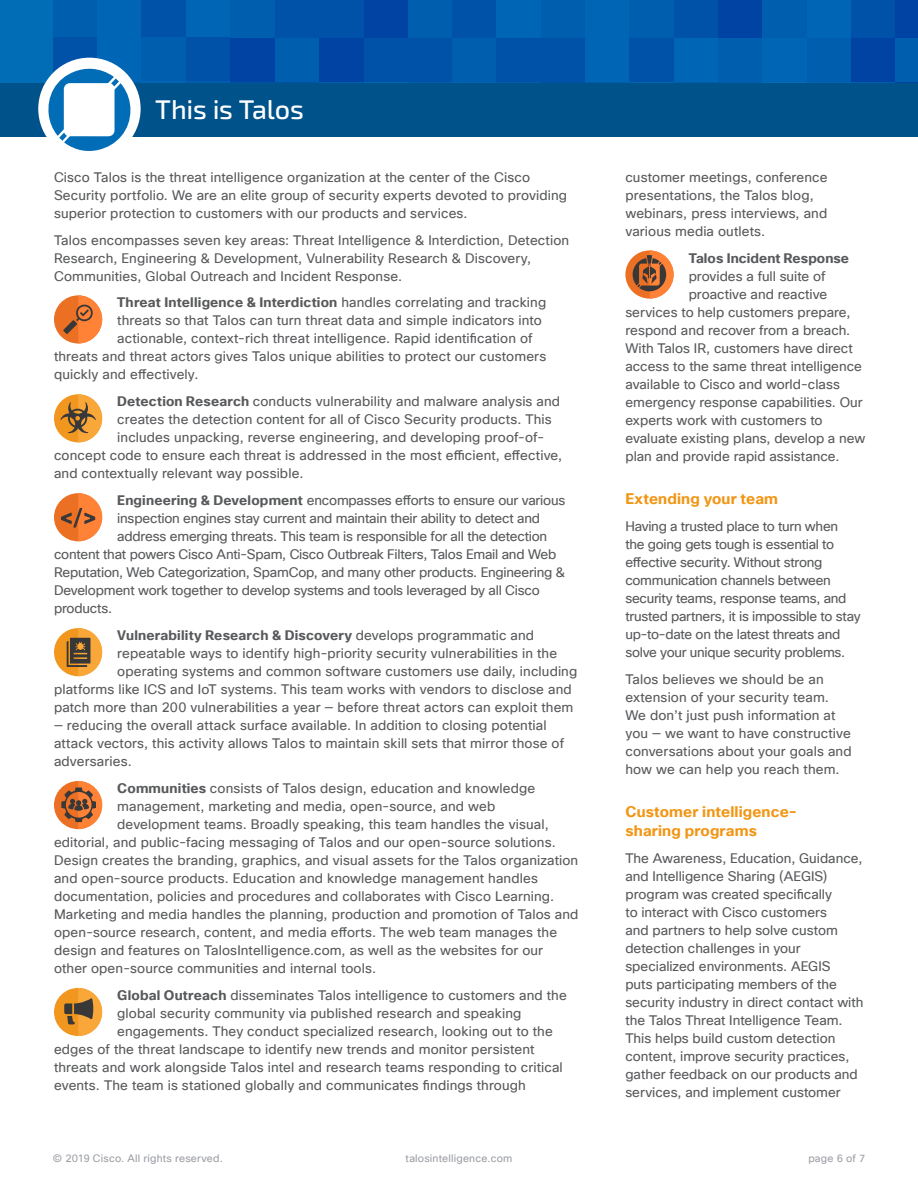
<style>
.page{position:relative;width:918px;height:1188px;background:#fff}
.page>*{position:absolute;margin:0;border:0;box-sizing:border-box;transform-origin:0 0}
.t1{font:500 27px "Exo 2";letter-spacing:-.01em;color:#fff}
.t2{font:700 15px/18.8px "Cisco Sans TT";letter-spacing:.01em;color:#f19615}
.t3{font:13.5px/18px "Cisco Sans TT";letter-spacing:.005em;color:#58595b}
.t4{font:13.5px "Cisco Sans TT";letter-spacing:-.015em;color:#58595b}
.t5{font:13.5px/18px "Cisco Sans TT";letter-spacing:-.02em;color:#58595b}
.t6{font:700 13.5px "Cisco Sans TT";letter-spacing:.015em;color:#58595b}
.t7{font:10.5px "Cisco Sans TT";letter-spacing:.02em;color:#9b9ea4}
.s1{font-weight:400}
.s2{font-weight:700}
</style>
<div class="page">
<div style="left:54px;top:295px;width:48px;height:48px;background:#eb7024;border-radius:50%"></div>
<svg style="left:63px;top:295px;width:39px;height:48px"></svg>
<div style="left:54px;top:394px;width:48px;height:48px;background:#f1971f;border-radius:50%"></div>
<svg style="left:60px;top:394px;width:42px;height:48px"></svg>
<div style="left:54px;top:493px;width:48px;height:48px;background:#eb7024;border-radius:50%"></div>
<svg style="left:61px;top:493px;width:41px;height:48px"></svg>
<div style="left:54px;top:628px;width:48px;height:48px;background:#f1971f;border-radius:50%"></div>
<svg style="left:67px;top:628px;width:35px;height:48px"></svg>
<div style="left:54px;top:781px;width:48px;height:48px;background:#eb7024;border-radius:50%"></div>
<svg style="left:61px;top:781px;width:41px;height:48px"></svg>
<div style="left:54px;top:988px;width:48px;height:48px;background:#f1971f;border-radius:50%"></div>
<svg style="left:64px;top:988px;width:38px;height:48px"></svg>
<svg style="left:625px;top:250px;width:49px;height:49px"></svg>
<svg style="left:633px;top:250px;width:41px;height:49px"></svg>
<div style="left:0;top:0;width:918px;height:89px;background:#006db6"></div>
<div style="left:53px;top:0;width:44px;height:37px;background:#005eae"></div>
<div style="left:97px;top:0;width:45px;height:37px;background:#0065b4"></div>
<div style="left:142px;top:0;width:44px;height:37px;background:#0052a9"></div>
<div style="left:186px;top:0;width:44px;height:37px;background:#0065b4"></div>
<div style="left:53px;top:37px;width:44px;height:45px;background:#0052a9"></div>
<div style="left:97px;top:37px;width:45px;height:45px;background:#0065b4"></div>
<div style="left:142px;top:37px;width:44px;height:45px;background:#005eae"></div>
<div style="left:186px;top:37px;width:44px;height:45px;background:#0052a9"></div>
<div style="left:97px;top:82px;width:45px;height:7px;background:#005eae"></div>
<div style="left:142px;top:82px;width:44px;height:7px;background:#0065b4"></div>
<div style="left:186px;top:82px;width:44px;height:7px;background:#005eae"></div>
<svg style="left:230px;top:0;width:688px;height:83px"></svg>
<div style="left:0;top:83px;width:918px;height:54px;background:#00528a"></div>
<div style="left:38px;top:58px;width:103px;height:102px;background:#fff;border-radius:50%"></div>
<svg style="left:48px;top:68px;width:83px;height:83px"></svg>
<h1 class="t1" style="left:155px;top:94px;width:150px">This is Talos</h1>
<p class="t3" style="left:54px;top:168px;width:515px">Cisco Talos is the threat intelligence organization at the center of the Cisco<br>Security portfolio. We are an elite group of security experts devoted to providing superior protection to customers with our products and services.</p>
<p class="t3" style="left:54px;top:231px;width:517px">Talos encompasses seven key areas: Threat Intelligence &amp; Interdiction, Detection<br>Research, Engineering &amp; Development, Vulnerability Research &amp; Discovery,<br>Communities, Global Outreach and Incident Response.</p>
<p class="t6" style="left:117px;top:294px;width:431px">Threat Intelligence &amp; Interdiction <span class="s1">handles correlating and tracking</span></p>
<p class="t3" style="left:117px;top:312px;width:426px">threats so that Talos can turn threat data and simple indicators into</p>
<p class="t3" style="left:117px;top:330px;width:417px">actionable, context-rich threat intelligence. Rapid identification of</p>
<p class="t3" style="left:54px;top:348px;width:494px">threats and threat actors gives Talos unique abilities to protect our customers</p>
<p class="t3" style="left:54px;top:366px;width:146px">quickly and effectively.</p>
<p class="t3" style="left:117px;top:393px;width:444px"><span class="s2">Detection Research</span> conducts vulnerability and malware analysis and</p>
<p class="t3" style="left:117px;top:411px;width:436px">creates the detection content for all of Cisco Security products. This</p>
<p class="t3" style="left:117px;top:429px;width:429px">includes unpacking, reverse engineering, and developing proof-of-</p>
<p class="t3" style="left:54px;top:447px;width:510px">concept code to ensure each threat is addressed in the most efficient, effective,</p>
<p class="t3" style="left:54px;top:465px;width:251px">and contextually relevant way possible.</p>
<p class="t4" style="left:117px;top:492px;width:450px"><span class="s2">Engineering &amp; Development</span> encompasses efforts to ensure our various</p>
<p class="t4" style="left:117px;top:510px;width:424px">inspection engines stay current and maintain their ability to detect and</p>
<p class="t4" style="left:117px;top:528px;width:431px">address emerging threats. This team is responsible for all the detection</p>
<p class="t4" style="left:54px;top:546px;width:504px">content that powers Cisco Anti-Spam, Cisco Outbreak Filters, Talos Email and Web</p>
<p class="t4" style="left:54px;top:564px;width:513px">Reputation, Web Categorization, SpamCop, and many other products. Engineering &amp;</p>
<p class="t4" style="left:54px;top:582px;width:487px">Development work together to develop systems and tools leveraged by all Cisco</p>
<p class="t4" style="left:54px;top:600px;width:60px">products.</p>
<p class="t6" style="left:117px;top:626px;width:418px">Vulnerability Research &amp; Discovery <span class="s1">develops programmatic and</span></p>
<p class="t3" style="left:117px;top:645px;width:441px">repeatable ways to identify high-priority security vulnerabilities in the</p>
<p class="t3" style="left:117px;top:663px;width:462px">operating systems and common software customers use daily, including</p>
<p class="t3" style="left:54px;top:681px;width:519px">platforms like ICS and IoT systems. This team works with vendors to disclose and</p>
<p class="t3" style="left:54px;top:699px;width:521px">patch more than 200 vulnerabilities a year — before threat actors can exploit them</p>
<p class="t3" style="left:54px;top:717px;width:512px">— reducing the overall attack surface available. In addition to closing potential attack vectors, this activity allows Talos to maintain skill sets that mirror those of adversaries.</p>
<p class="t3" style="left:117px;top:780px;width:420px"><span class="s2">Communities</span> consists of Talos design, education and knowledge</p>
<p class="t3" style="left:117px;top:798px;width:380px">management, marketing and media, open-source, and web</p>
<p class="t3" style="left:117px;top:816px;width:433px">development teams. Broadly speaking, this team handles the visual,</p>
<p class="t3" style="left:54px;top:834px;width:503px">editorial, and public-facing messaging of Talos and our open-source solutions.</p>
<p class="t3" style="left:54px;top:852px;width:526px">Design creates the branding, graphics, and visual assets for the Talos organization</p>
<p class="t3" style="left:54px;top:870px;width:485px">and open-source products. Education and knowledge management handles</p>
<p class="t3" style="left:54px;top:888px;width:502px">documentation, policies and procedures and collaborates with Cisco Learning.</p>
<p class="t3" style="left:54px;top:906px;width:526px">Marketing and media handles the planning, production and promotion of Talos and</p>
<p class="t3" style="left:54px;top:924px;width:505px">open-source research, content, and media efforts. The web team manages the</p>
<p class="t3" style="left:54px;top:942px;width:491px">design and features on TalosIntelligence.com, as well as the websites for our</p>
<p class="t3" style="left:54px;top:960px;width:324px">other open-source communities and internal tools.</p>
<p class="t3" style="left:117px;top:987px;width:451px"><span class="s2">Global Outreach</span> disseminates Talos intelligence to customers and the</p>
<p class="t3" style="left:117px;top:1005px;width:406px">global security community via published research and speaking</p>
<p class="t3" style="left:117px;top:1023px;width:437px">engagements. They conduct specialized research, looking out to the</p>
<p class="t3" style="left:54px;top:1041px;width:482px">edges of the threat landscape to identify new trends and monitor persistent</p>
<p class="t3" style="left:54px;top:1059px;width:510px">threats and work alongside Talos intel and research teams responding to critical</p>
<p class="t3" style="left:54px;top:1077px;width:473px">events. The team is stationed globally and communicates findings through</p>
<p class="t3" style="left:625px;top:168px;width:204px">customer meetings, conference presentations, the Talos blog, webinars, press interviews, and various media outlets.</p>
<p class="t6" style="left:689px;top:249px;width:162px">Talos Incident Response</p>
<p class="t3" style="left:689px;top:267px;width:138px">provides a full suite of</p>
<p class="t3" style="left:689px;top:285px;width:140px">proactive and reactive</p>
<p class="t3" style="left:625px;top:303px;width:227px">services to help customers prepare,</p>
<p class="t3" style="left:625px;top:321px;width:226px">respond and recover from a breach.</p>
<p class="t3" style="left:625px;top:339px;width:229px">With Talos IR, customers have direct</p>
<p class="t3" style="left:625px;top:357px;width:238px">access to the same threat intelligence</p>
<p class="t3" style="left:625px;top:375px;width:216px">available to Cisco and world-class</p>
<p class="t3" style="left:625px;top:393px;width:239px">emergency response capabilities. Our</p>
<p class="t3" style="left:625px;top:411px;width:199px">experts work with customers to</p>
<p class="t3" style="left:625px;top:429px;width:241px">evaluate existing plans, develop a new</p>
<p class="t3" style="left:625px;top:447px;width:216px">plan and provide rapid assistance.</p>
<p class="t2" style="left:625px;top:490px;width:154px">Extending your team</p>
<p class="t5" style="left:625px;top:518px;width:237px">Having a trusted place to turn when the going gets tough is essential to effective security. Without strong communication channels between security teams, response teams, and trusted partners, it is impossible to stay up-to-date on the latest threats and solve your unique security problems.</p>
<p class="t3" style="left:625px;top:671px;width:228px">Talos believes we should be an extension of your security team.<br>We don’t just push information at you — we want to have constructive conversations about your goals and how we can help you reach them.</p>
<p class="t2" style="left:625px;top:803px;width:173px">Customer intelligence&shy;sharing programs</p>
<p class="t3" style="left:625px;top:850px;width:240px">The Awareness, Education, Guidance, and Intelligence Sharing (AEGIS) program was created specifically<br>to interact with Cisco customers<br>and partners to help solve custom detection challenges in your specialized environments. AEGIS<br>puts participating members of the security industry in direct contact with the Talos Threat Intelligence Team.<br>This helps build custom detection content, improve security practices, gather feedback on our products and services, and implement customer</p>
<p class="t7" style="left:53px;top:1151px;width:171px">© 2019 Cisco. All rights reserved.</p>
<p class="t7" style="left:406px;top:1151px;width:108px">talosintelligence.com</p>
<p class="t7" style="left:808px;top:1151px;width:59px">page 6 of 7</p>
</div>
